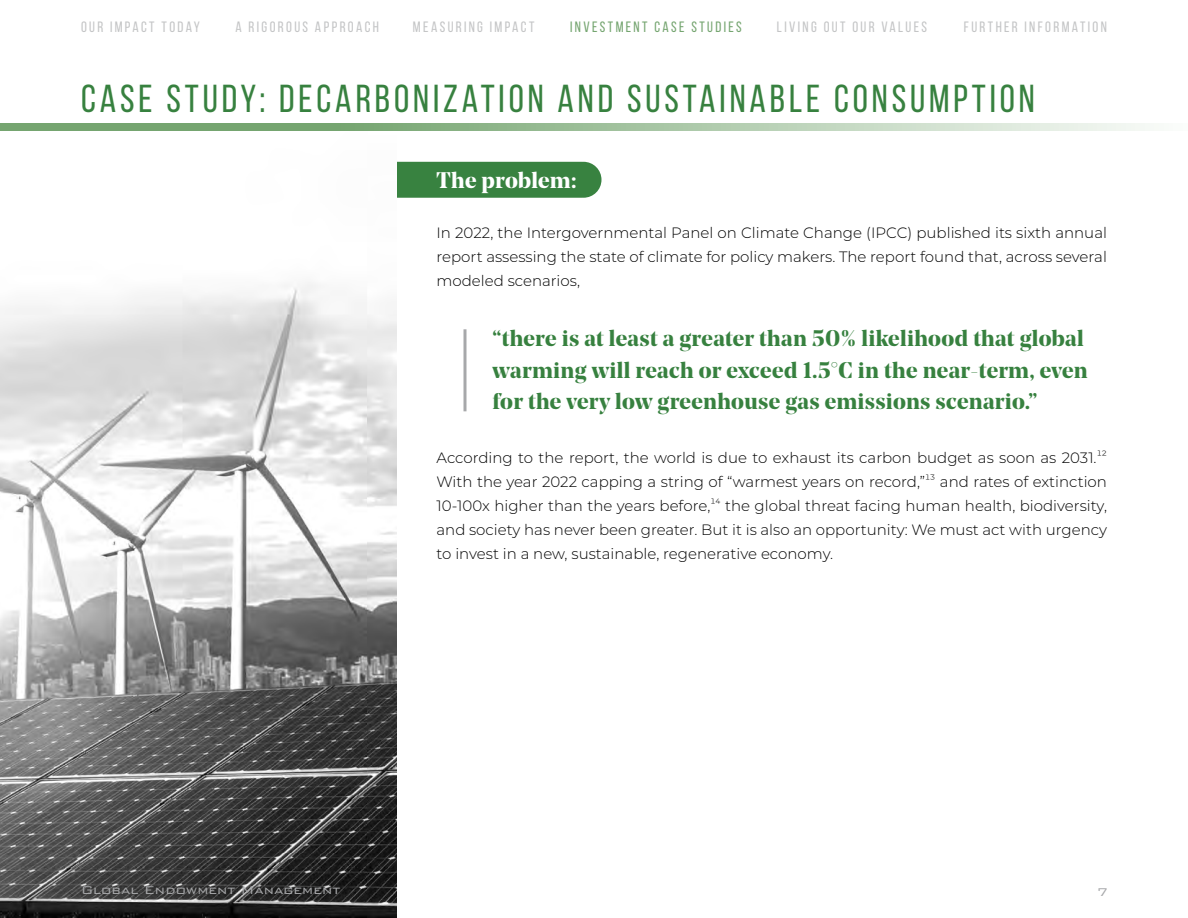
<style>
.page{position:relative;width:1188px;height:918px;background:#fff}
.page>*{position:absolute;margin:0;border:0;box-sizing:border-box;transform-origin:0 0}
.t1{font:39px "Bebas Neue";letter-spacing:.1em;color:#37813f}
.t2{font:700 22.5px/31.5px "Noe Display";letter-spacing:.015em;color:#37813f}
.t3{font:700 22.5px "Noe Display";letter-spacing:.01em;color:#fff}
.t4{font:300 15px/24px "Montserrat";color:#000;text-align:justify}
.t5{font:15px "Bebas Neue";letter-spacing:.155em;color:#c4c5c6}
.t6{font:300 15px "Bank Gothic BT";color:#a7a8aa}
.t7{font:15px "Bebas Neue";letter-spacing:.155em;color:#75a570}
</style>
<div class="page">
<div style="left:397px;top:162px;width:205px;height:36px;background:#388240"></div>
<img style="left:0;top:282px;width:396px;height:636px">
<svg style="left:0;top:124px;width:1145px;height:6px;background:#a1c29e"></svg>
<hr style="left:464px;top:329px;width:2px;height:82px;background:#a7a8aa">
<p class="t5" style="left:81px;top:18px;width:120px">OUR IMPACT TODAY</p>
<p class="t5" style="left:236px;top:18px;width:145px">A RIGOROUS APPROACH</p>
<p class="t5" style="left:413px;top:18px;width:123px">MEASURING IMPACT</p>
<p class="t7" style="left:570px;top:18px;width:173px">INVESTMENT CASE STUDIES</p>
<p class="t5" style="left:777px;top:18px;width:152px">LIVING OUT OUR VALUES</p>
<p class="t5" style="left:964px;top:18px;width:145px">FURTHER INFORMATION</p>
<h1 class="t1" style="left:81px;top:77px;width:955px">CASE STUDY: DECARBONIZATION AND SUSTAINABLE CONSUMPTION</h1>
<h2 class="t3" style="left:436px;top:165px;width:142px">The problem:</h2>
<p class="t4" style="left:436px;top:220px;width:672px">In 2022, the Intergovernmental Panel on Climate Change (IPCC) published its sixth annual report assessing the state of climate for policy makers. The report found that, across several modeled scenarios,</p>
<h2 class="t2" style="left:493px;top:322px;width:597px">“there is at least a greater than 50% likelihood that global warming will reach or exceed 1.5°C in the near-term, even for the very low greenhouse gas emissions scenario.”</h2>
<p class="t4" style="left:436px;top:446px;width:672px">According to the report, the world is due to exhaust its carbon budget as soon as 2031.<sup>12<br></sup>With the year 2022 capping a string of “warmest years on record,”<sup>13</sup> and rates of extinction 10-100x higher than the years before,<sup>14</sup> the global threat facing human health, biodiversity, and society has never been greater. But it is also an opportunity: We must act with urgency to invest in a new, sustainable, regenerative economy.</p>
<p class="t6" style="left:81px;top:881px;width:261px">Global Endowment Management</p>
<p class="t6" style="left:1097px;top:884px;width:13px">7</p>
</div>
